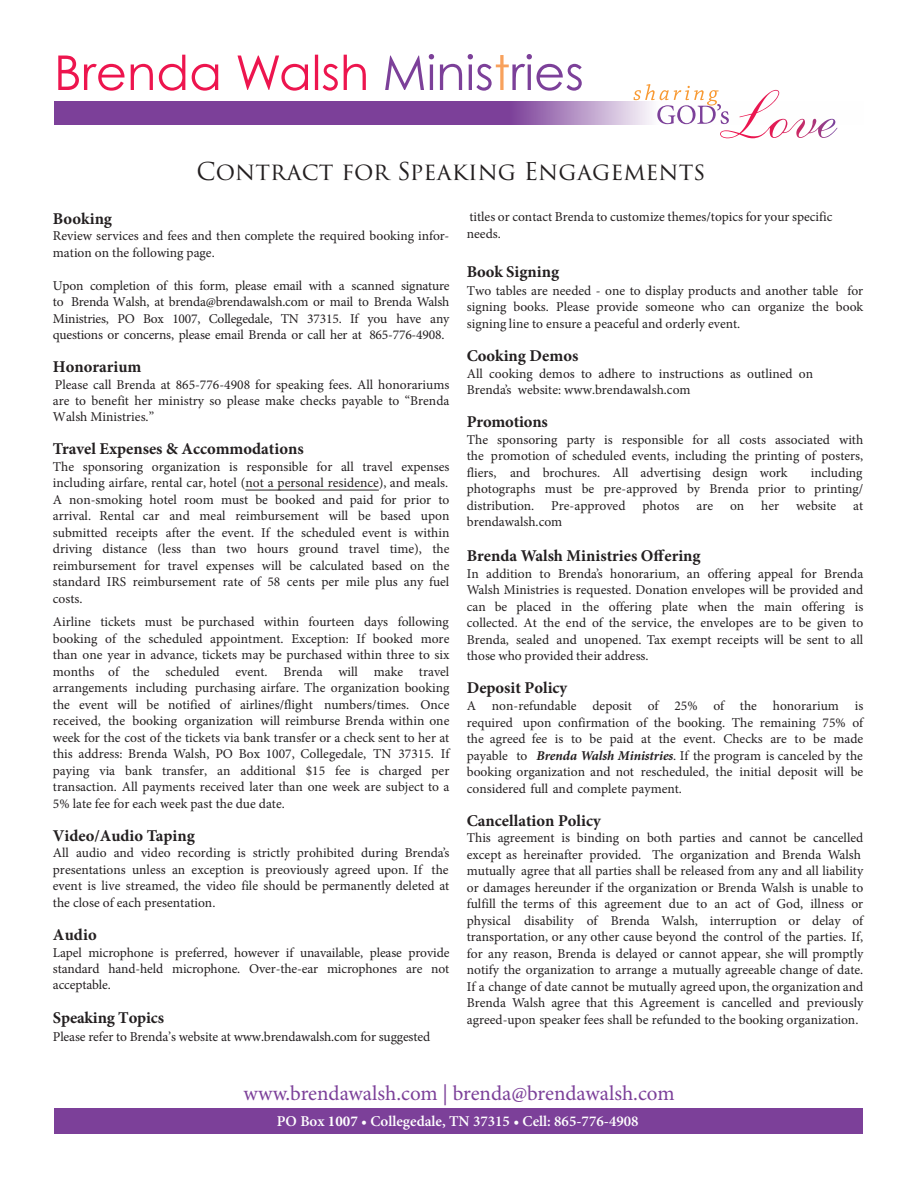
<style>
.page{position:relative;width:918px;height:1188px;background:#fff}
.page>*{position:absolute;margin:0;border:0;box-sizing:border-box;transform-origin:0 0}
.t1{font:24px "Trajan Pro 3";color:#231f20}
.t2{font:21px "Minion Pro";letter-spacing:-.005em;color:#7c4099}
.t3{font:700 16.5px "Minion Pro";color:#231f20}
.t4{font:600 15px "Minion Pro";color:#fff}
.t5{font:13.5px/16.5px "Minion Pro";color:#231f20;text-align:justify}
.s1{font-weight:700;font-style:italic}
.s2{font-weight:700}
</style>
<div class="page">
<div style="left:55px;top:1109px;width:808px;height:25px;background:#7c4099"></div>
<svg style="left:54px;top:101px;width:580px;height:24px;background:#8750a2"></svg>
<svg style="left:385px;top:54px;width:197px;height:37px"></svg>
<svg style="left:58px;top:55px;width:308px;height:36px"></svg>
<svg style="left:634px;top:84px;width:203px;height:54px"></svg>
<hr style="left:245px;top:490px;width:134px;height:1px;background:#231f20">
<p class="t1" style="left:197px;top:155px;width:510px">Contract for Speaking Engagements</p>
<p class="t3" style="left:53px;top:207px;width:60px">Booking</p>
<p class="t5" style="left:53px;top:228px;width:398px">Review services and fees and then complete the required booking infor&shy;mation on the following page.</p>
<p class="t5" style="left:53px;top:277px;width:398px">Upon completion of this form, please email with a scanned signature to Brenda Walsh, at brenda@brendawalsh.com or mail to Brenda Walsh Ministries, PO Box 1007, Collegedale, TN 37315. If you have any questions or concerns, please email Brenda or call her at 865-776-4908.</p>
<p class="t3" style="left:53px;top:355px;width:90px">Honorarium</p>
<p class="t5" style="left:53px;top:377px;width:398px">Please call Brenda at 865-776-4908 for speaking fees. All honorariums are to benefit her ministry so please make checks payable to “Brenda Walsh Ministries.”</p>
<p class="t3" style="left:53px;top:437px;width:252px">Travel Expenses &amp; Accommodations</p>
<p class="t5" style="left:53px;top:458px;width:398px">The sponsoring organization is responsible for all travel expenses including airfare, rental car, hotel (not a personal residence), and meals.<br>A non-smoking hotel room must be booked and paid for prior to arrival. Rental car and meal reimbursement will be based upon submitted receipts after the event. If the scheduled event is within driving distance (less than two hours ground travel time), the reimbursement for travel expenses will be calculated based on the standard IRS reimbursement rate of 58 cents per mile plus any fuel costs.</p>
<p class="t5" style="left:53px;top:614px;width:398px">Airline tickets must be purchased within fourteen days following booking of the scheduled appointment. Exception: If booked more than one year in advance, tickets may be purchased within three to six months of the scheduled event. Brenda will make travel arrangements including purchasing airfare. The organization booking the event will be notified of airlines/flight numbers/times. Once received, the booking organization will reimburse Brenda within one week for the cost of the tickets via bank transfer or a check sent to her at this address: Brenda Walsh, PO Box 1007, Collegedale, TN 37315. If paying via bank transfer, an additional $15 fee is charged per transaction. All payments received later than one week are subject to a 5% late fee for each week past the due date.</p>
<p class="t3" style="left:53px;top:824px;width:143px">Video/Audio Taping</p>
<p class="t5" style="left:53px;top:845px;width:398px">All audio and video recording is strictly prohibited during Brenda’s presentations unless an exception is preoviously agreed upon. If the event is live streamed, the video file should be permanently deleted at the close of each presentation.</p>
<p class="t3" style="left:53px;top:923px;width:45px">Audio</p>
<p class="t5" style="left:53px;top:944px;width:398px">Lapel microphone is preferred, however if unavailable, please provide standard hand-held microphone. Over-the-ear microphones are not acceptable.</p>
<p class="t3" style="left:53px;top:1006px;width:113px">Speaking Topics</p>
<p class="t5" style="left:53px;top:1028px;width:379px">Please refer to Brenda’s website at www.brendawalsh.com for suggested</p>
<p class="t5" style="left:467px;top:209px;width:367px">titles or contact Brenda to customize themes/topics for your specific needs.</p>
<p class="t3" style="left:467px;top:260px;width:94px">Book Signing</p>
<p class="t5" style="left:467px;top:282px;width:398px">Two tables are needed - one to display products and another table for signing books. Please provide someone who can organize the book signing line to ensure a peaceful and orderly event.</p>
<p class="t3" style="left:467px;top:344px;width:113px">Cooking Demos</p>
<p class="t5" style="left:467px;top:365px;width:348px">All cooking demos to adhere to instructions as outlined on<br>Brenda’s website: www.brendawalsh.com</p>
<p class="t3" style="left:467px;top:410px;width:83px">Promotions</p>
<p class="t5" style="left:467px;top:431px;width:398px">The sponsoring party is responsible for all costs associated with the promotion of scheduled events, including the printing of posters, fliers, and brochures. All advertising design work</p>
<p class="t5" style="left:467px;top:464px;width:398px;text-indent:344px">including photographs must be pre-approved by Brenda prior to printing/ distribution.</p>
<p class="t5" style="left:551px;top:497px;width:76px">Pre-approved</p>
<p class="t5" style="left:642px;top:497px;width:39px">photos</p>
<p class="t5" style="left:696px;top:497px;width:18px">are</p>
<p class="t5" style="left:730px;top:497px;width:16px">on</p>
<p class="t5" style="left:761px;top:497px;width:19px">her</p>
<p class="t5" style="left:796px;top:497px;width:42px">website</p>
<p class="t5" style="left:853px;top:497px;width:12px">at</p>
<p class="t5" style="left:467px;top:514px;width:97px">brendawalsh.com</p>
<p class="t3" style="left:467px;top:544px;width:235px">Brenda Walsh Ministries Offering</p>
<p class="t5" style="left:467px;top:565px;width:398px">In addition to Brenda’s honorarium, an offering appeal for Brenda Walsh Ministries is requested. Donation envelopes will be provided and can be placed in the offering plate when the main offering is collected. At the end of the service, the envelopes are to be given to Brenda, sealed and unopened. Tax exempt receipts will be sent to all those who provided their address.</p>
<p class="t3" style="left:467px;top:676px;width:102px">Deposit Policy</p>
<p class="t5" style="left:467px;top:698px;width:398px">A non-refundable deposit of 25% of the honorarium is required upon confirmation of the booking. The remaining 75% of the agreed fee is to be paid at the event. Checks are to be made payable to <span class="s1">Brenda Walsh Ministries</span>. If the program is canceled by the booking organization and not rescheduled, the initial deposit will be considered full and complete payment.</p>
<p class="t3" style="left:467px;top:809px;width:135px">Cancellation Policy</p>
<p class="t5" style="left:467px;top:830px;width:398px;text-align:left">This agreement is binding on both parties and cannot be cancelled except as hereinafter provided. The organization and Brenda Walsh mutually agree that all parties shall be released from any and all liability or damages hereunder if the organization or Brenda Walsh is unable to fulfill the terms of this agreement due to an act of God, illness or physical disability of Brenda Walsh, interruption or delay of transportation, or any other cause beyond the control of the parties. If, for any reason, Brenda is delayed or cannot appear, she will promptly notify the organization to arrange a mutually agreeable change of date.<br>If a change of date cannot be mutually agreed upon, the organization and Brenda Walsh agree that this Agreement is cancelled and previously agreed-upon speaker fees shall be refunded to the booking organization.</p>
<p class="t2" style="left:243px;top:1079px;width:433px">www.brendawalsh.com | brenda@brendawalsh.com</p>
<p class="t4" style="left:277px;top:1111px;width:363px">PO Box <span class="s2">1007</span> • Collegedale, TN 37315 • Cell: 865-776-4908</p>
</div>
